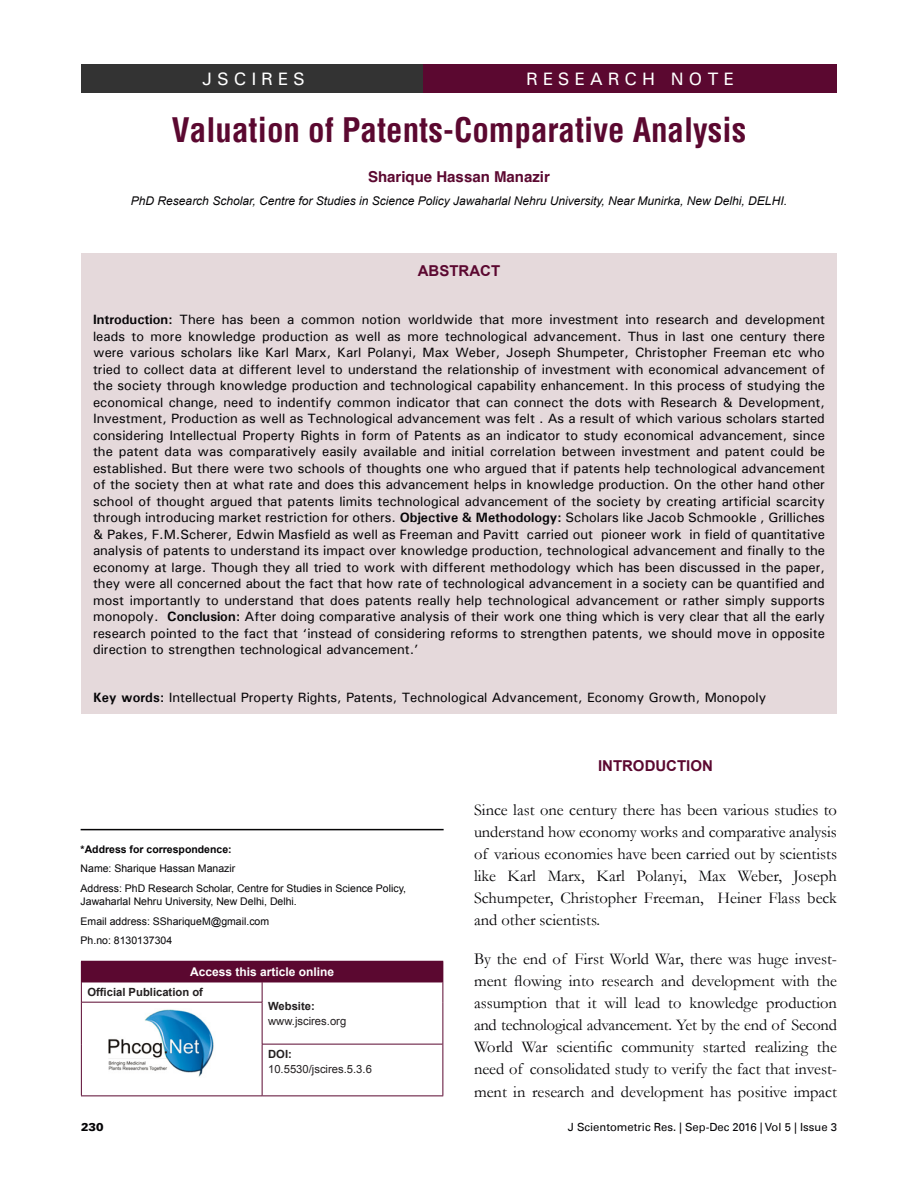
<style>
.page{position:relative;width:918px;height:1188px;background:#fff}
.page>*{position:absolute;margin:0;border:0;box-sizing:border-box;transform-origin:0 0}
.t1{font:700 condensed 33px "Helvetica";color:#5b0830}
.Subject{font:500 18px "Univers";letter-spacing:.275em;color:#fff}
.Journal_id{font:500 18px "Univers";letter-spacing:.275em;color:#fff}
.Body_Text{font:16.5px/22px "Garamond";color:#050406;text-align:justify}
.Author_name{font:700 15px "Helvetica";color:#5b0830}
.Abstr_Head{font:700 15px "Arial";color:#5b0830}
.Abstr_Head-2{font:500 13.5px/16.5px "Univers";color:#050406;text-align:justify}
.Author_Dept{font:italic 12px "Arial";color:#050406}
.t2{font:700 12px "Arial";color:#fff}
.t3{font:11.25px/14.2px "Arial";color:#231f20}
.t4{font:11.25px "Univers LT";color:#050406}
.t5{font:700 11.25px "Arial";color:#231f20}
.t6{font:900 11.25px "Univers LT";color:#050406}
.Email{font:10.5px/13.5px "Arial";color:#050406}
.Corres_author_leg{font:700 10.5px "Arial";color:#050406}
.s1{font-weight:700}
</style>
<div class="page">
<div style="left:82px;top:64px;width:755px;height:29px;background:#5b0830"></div>
<div style="left:81px;top:64px;width:342px;height:29px;background:#333"></div>
<hr style="left:81px;top:829px;width:363px;height:1px;background:#050406">
<div style="left:81px;top:961px;width:362px;height:21px;background:#5b0830"></div>
<hr style="left:81px;top:1095px;width:181px;height:1px;background:#5b0830">
<hr style="left:82px;top:982px;width:180px;height:1px;background:#5b0830">
<hr style="left:262px;top:982px;width:180px;height:1px;background:#5b0830">
<svg style="left:262px;top:982px;width:1px;height:20px"></svg>
<hr style="left:82px;top:1002px;width:180px;height:1px;background:#5b0830">
<hr style="left:262px;top:1002px;width:1px;height:42px;background:#5b0830">
<hr style="left:262px;top:1044px;width:180px;height:1px;background:#5b0830">
<hr style="left:262px;top:1044px;width:1px;height:51px;background:#5b0830">
<svg style="left:81px;top:982px;width:1px;height:20px"></svg>
<svg style="left:442px;top:982px;width:1px;height:20px"></svg>
<hr style="left:442px;top:1002px;width:1px;height:42px;background:#5b0830">
<hr style="left:81px;top:1002px;width:1px;height:42px;background:#5b0830">
<hr style="left:81px;top:1044px;width:1px;height:51px;background:#5b0830">
<hr style="left:442px;top:1044px;width:1px;height:51px;background:#5b0830">
<hr style="left:262px;top:1095px;width:181px;height:1px;background:#5b0830">
<img style="left:108px;top:1009px;width:106px;height:68px">
<div style="left:81px;top:253px;width:756px;height:461px;background:#e5d9db"></div>
<p class="Journal_id" style="left:202px;top:67px;width:104px">JSCIRES</p>
<p class="Subject" style="left:526px;top:67px;width:209px">RESEARCH NOTE</p>
<p class="t1" style="left:172px;top:108px;width:576px">Valuation of Patents-Comparative Analysis</p>
<p class="Author_name" style="left:368px;top:163px;width:183px">Sharique Hassan Manazir</p>
<p class="Author_Dept" style="left:131px;top:193px;width:658px">PhD Research Scholar, Centre for Studies in Science Policy Jawaharlal Nehru University, Near Munirka, New Delhi, DELHI.</p>
<p class="Abstr_Head" style="left:418px;top:261px;width:84px">ABSTRACT</p>
<p class="Abstr_Head-2" style="left:93px;top:311px;width:734px"><span class="s1">Introduction:</span> There has been a common notion worldwide that more investment into research and development leads to more knowledge production as well as more technological advancement. Thus in last one century there were various scholars like Karl Marx, Karl Polanyi, Max Weber, Joseph Shumpeter, Christopher Freeman etc who tried to collect data at different level to understand the relationship of investment with economical advancement of the society through knowledge production and technological capability enhancement. In this process of studying the economical change, need to indentify common indicator that can connect the dots with Research &amp; Development, Investment, Production as well as Technological advancement was felt . As a result of which various scholars started considering Intellectual Property Rights in form of Patents as an indicator to study economical advancement, since the patent data was comparatively easily available and initial correlation between investment and patent could be established. But there were two schools of thoughts one who argued that if patents help technological advancement of the society then at what rate and does this advancement helps in knowledge production. On the other hand other school of thought argued that patents limits technological advancement of the society by creating artificial scarcity through introducing market restriction for others. <span class="s1">Objective &amp; Methodology:</span> Scholars like Jacob Schmookle , Grilliches &amp; Pakes, F.M.Scherer, Edwin Masfield as well as Freeman and Pavitt carried out pioneer work in field of quantitative analysis of patents to understand its impact over knowledge production, technological advancement and finally to the economy at large. Though they all tried to work with different methodology which has been discussed in the paper, they were all concerned about the fact that how rate of technological advancement in a society can be quantified and most importantly to understand that does patents really help technological advancement or rather simply supports monopoly. <span class="s1">Conclusion:</span> After doing comparative analysis of their work one thing which is very clear that all the early research pointed to the fact that ‘instead of considering reforms to strengthen patents, we should move in opposite direction to strengthen technological advancement.’</p>
<p class="Abstr_Head-2" style="left:93px;top:689px;width:675px"><span class="s1">Key words:</span> Intellectual Property Rights, Patents, Technological Advancement, Economy Growth, Monopoly</p>
<p class="Corres_author_leg" style="left:81px;top:842px;width:153px">*Address for correspondence:</p>
<p class="Email" style="left:81px;top:862px;width:156px">Name: Sharique Hassan Manazir</p>
<p class="Email" style="left:81px;top:882px;width:327px">Address: PhD Research Scholar, Centre for Studies in Science Policy,<br>Jawaharlal Nehru University, New Delhi, Delhi.</p>
<p class="Email" style="left:81px;top:915px;width:190px">Email address: SShariqueM@gmail.com</p>
<p class="Email" style="left:81px;top:934px;width:93px">Ph.no: 8130137304</p>
<h3 class="t2" style="left:190px;top:964px;width:146px">Access this article online</h3>
<h3 class="t5" style="left:87px;top:985px;width:117px">Official Publication of</h3>
<h3 class="t3" style="left:268px;top:999px;width:80px"><span class="s1">Website: </span>www.jscires.org</h3>
<h3 class="t5" style="left:268px;top:1047px;width:25px">DOI:</h3>
<h3 class="t3" style="left:268px;top:1062px;width:105px">10.5530/jscires.5.3.6</h3>
<h1 class="Abstr_Head" style="left:598px;top:756px;width:116px">INTRODUCTION</h1>
<p class="Body_Text" style="left:474px;top:798px;width:365px">Since last one century there has been various studies to understand how economy works and comparative analysis of various economies have been carried out by scientists like Karl Marx, Karl Polanyi, Max Weber, Joseph Schumpeter, Christopher Freeman, Heiner Flass beck and other scientists.</p>
<p class="Body_Text" style="left:474px;top:947px;width:365px">By the end of First World War, there was huge invest&shy;ment flowing into research and development with the assumption that it will lead to knowledge production and technological advancement. Yet by the end of Second World War scientific community started realizing the need of consolidated study to verify the fact that invest&shy;ment in research and development has positive impact</p>
<p class="t6" style="left:81px;top:1120px;width:24px">230</p>
<p class="t4" style="left:568px;top:1121px;width:271px">J Scientometric Res. | Sep-Dec 2016 | Vol 5 | Issue 3</p>
</div>
